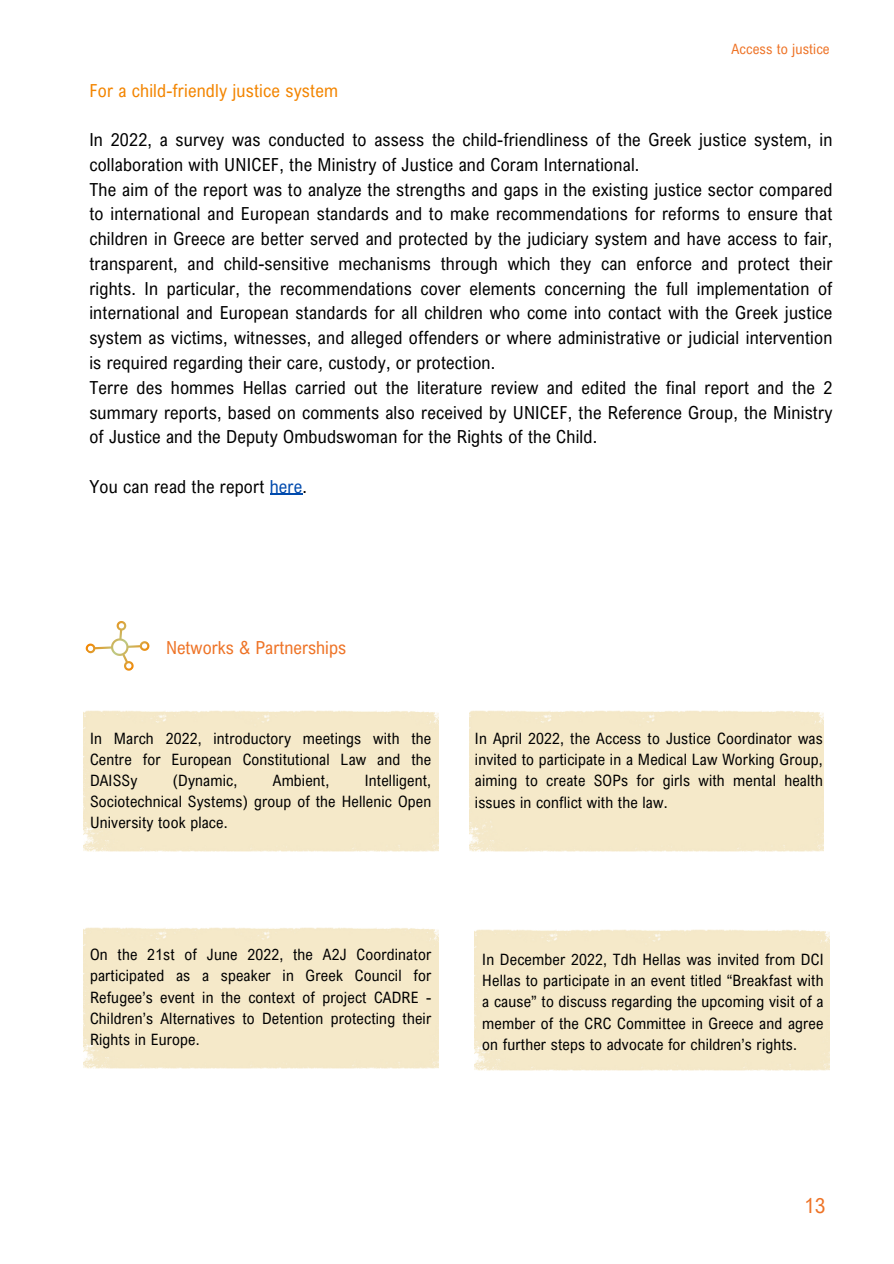
<style>
.page{position:relative;width:894px;height:1264px;background:#fff}
.page>*{position:absolute;margin:0;border:0;box-sizing:border-box;transform-origin:0 0}
.t1{font:21px "Arial Nova Cond";color:#ee7326}
.t2{font:18px/24.8px "Arial Nova Cond";letter-spacing:.01em;color:#000}
.t3{font:18px "Arial Nova Cond";letter-spacing:.01em;color:#f38500}
.t4{font:18px "Arial Nova Cond";color:#ee7326}
.t5{font:15.6px/21.1px "Arial Nova Cond";letter-spacing:.01em;color:#000;text-align:justify}
.t6{font:14.25px "Arial Nova Cond";letter-spacing:.01em;color:#ee7326}
.s1{color:#004aad}
</style>
<div class="page">
<hr style="left:270px;top:494px;width:32px;height:1px;background:#004aad">
<svg style="left:85px;top:621px;width:65px;height:50px"></svg>
<div style="left:83px;top:710px;width:355px;height:141px;background:#f5e9c9"></div>
<div style="left:469px;top:710px;width:354px;height:141px;background:#f5e9c9"></div>
<div style="left:475px;top:929px;width:354px;height:141px;background:#f5e9c9"></div>
<div style="left:83px;top:927px;width:355px;height:141px;background:#f5e9c9"></div>
<p class="t6" style="left:731px;top:40px;width:99px">Access to justice</p>
<p class="t3" style="left:89px;top:79px;width:250px">For a child-friendly justice system</p>
<h1 class="t2" style="left:89px;top:127px;width:744px">In 2022, a survey was conducted to assess the child-friendliness of the Greek justice system, in collaboration with UNICEF, the Ministry of Justice and Coram International.<br>The aim of the report was to analyze the strengths and gaps in the existing justice sector compared to international and European standards and to make recommendations for reforms to ensure that children in Greece are better served and protected by the judiciary system and have access to fair, transparent, and child-sensitive mechanisms through which they can enforce and protect their rights. In particular, the recommendations cover elements concerning the full implementation of international and European standards for all children who come into contact with the Greek justice system as victims, witnesses, and alleged offenders or where administrative or judicial intervention is required regarding their care, custody, or protection.<br>Terre des hommes Hellas carried out the literature review and edited the final report and the 2 summary reports, based on comments also received by UNICEF, the Reference Group, the Ministry of Justice and the Deputy Ombudswoman for the Rights of the Child.</h1>
<h1 class="t2" style="left:89px;top:473px;width:219px">You can read the report <span class="s1">here</span>.</h1>
<p class="t4" style="left:166px;top:636px;width:181px">Networks &amp; Partnerships</p>
<p class="t5" style="left:90px;top:727px;width:342px">In March 2022, introductory meetings with the Centre for European Constitutional Law and the DAISSy</p>
<p class="t5" style="left:173px;top:769px;width:66px">(Dynamic,</p>
<p class="t5" style="left:273px;top:769px;width:58px">Ambient,</p>
<p class="t5" style="left:90px;top:769px;width:342px;text-indent:275px">Intelligent, Sociotechnical Systems) group of the Hellenic Open University took place.</p>
<p class="t5" style="left:475px;top:727px;width:349px">In April 2022, the Access to Justice Coordinator was invited to participate in a Medical Law Working Group, aiming to create SOPs for girls with mental health issues in conflict with the law.</p>
<p class="t5" style="left:90px;top:943px;width:342px">On the 21st of June 2022, the A2J Coordinator participated as a speaker in Greek Council for Refugee’s event in the context of project CADRE - Children’s Alternatives to Detention protecting their Rights in Europe.</p>
<p class="t5" style="left:482px;top:948px;width:342px">In December 2022, Tdh Hellas was invited from DCI Hellas to participate in an event titled “Breakfast with a cause” to discuss regarding the upcoming visit of a member of the CRC Committee in Greece and agree on further steps to advocate for children’s rights.</p>
<h1 class="t1" style="left:804px;top:1192px;width:22px">13</h1>
</div>
